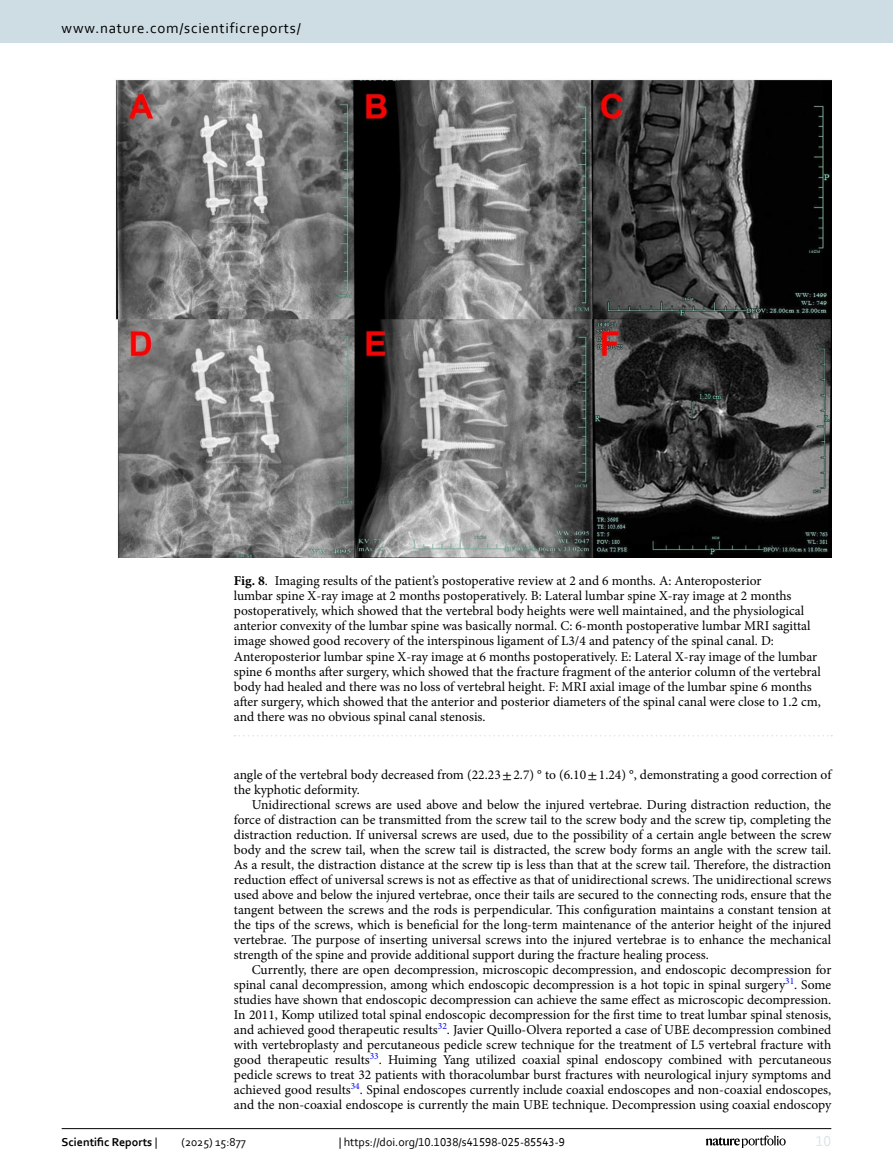
<style>
.page{position:relative;width:893px;height:1174px;background:#fff}
.page>*{position:absolute;margin:0;border:0;box-sizing:border-box;transform-origin:0 0}
.t1{font:15px "Corbel";letter-spacing:.05em;color:#000}
.t2{font:15px "Corbel";color:#d9e4eb}
.Body_Text_Indent{font:13.5px/15px "Minion Pro";color:#000;text-align:justify}
.Figure_Caption{font:13.5px/15px "Minion Pro";letter-spacing:-.005em;color:#000}
.t3{font:12px "Corbel";color:#000}
.t4{font:700 12px "Corbel";color:#000}
.s1{font-weight:700}
.s2{font-family:"STIX"}
.s3{font-weight:400}
</style>
<div class="page">
<img style="left:115px;top:79px;width:716px;height:478px">
<svg style="left:235px;top:735px;width:597px;height:1px"></svg>
<hr style="left:62px;top:1128px;width:769px;height:1px;background:#000">
<svg style="left:706px;top:1135px;width:80px;height:12px"></svg>
<div style="left:0;top:0;width:893px;height:43px;background:#cedde4"></div>
<p class="t1" style="left:62px;top:18px;width:241px">www.nature.com/scientificreports/</p>
<p class="Figure_Caption" style="left:234px;top:573px;width:589px"><span class="s1">Fig. 8</span>. Imaging results of the patient’s postoperative review at 2 and 6 months. A: Anteroposterior<br>lumbar spine X-ray image at 2 months postoperatively. B: Lateral lumbar spine X-ray image at 2 months postoperatively, which showed that the vertebral body heights were well maintained, and the physiological anterior convexity of the lumbar spine was basically normal. C: 6-month postoperative lumbar MRI sagittal image showed good recovery of the interspinous ligament of L3/4 and patency of the spinal canal. D:<br>Anteroposterior lumbar spine X-ray image at 6 months postoperatively. E: Lateral X-ray image of the lumbar spine 6 months after surgery, which showed that the fracture fragment of the anterior column of the vertebral body had healed and there was no loss of vertebral height. F: MRI axial image of the lumbar spine 6 months after surgery, which showed that the anterior and posterior diameters of the spinal canal were close to 1.2 cm, and there was no obvious spinal canal stenosis.</p>
<p class="Body_Text_Indent" style="left:234px;top:767px;width:599px">angle of the vertebral body decreased from (22.23<span class="s2">±</span>2.7) ° to (6.10<span class="s2">±</span>1.24) °, demonstrating a good correction of the kyphotic deformity.</p>
<p class="Body_Text_Indent" style="left:234px;top:797px;width:599px;text-indent:18px">Unidirectional screws are used above and below the injured vertebrae. During distraction reduction, the force of distraction can be transmitted from the screw tail to the screw body and the screw tip, completing the distraction reduction. If universal screws are used, due to the possibility of a certain angle between the screw body and the screw tail, when the screw tail is distracted, the screw body forms an angle with the screw tail.<br>As a result, the distraction distance at the screw tip is less than that at the screw tail. Therefore, the distraction reduction effect of universal screws is not as effective as that of unidirectional screws. The unidirectional screws used above and below the injured vertebrae, once their tails are secured to the connecting rods, ensure that the tangent between the screws and the rods is perpendicular. This configuration maintains a constant tension at the tips of the screws, which is beneficial for the long-term maintenance of the anterior height of the injured vertebrae. The purpose of inserting universal screws into the injured vertebrae is to enhance the mechanical strength of the spine and provide additional support during the fracture healing process.</p>
<p class="Body_Text_Indent" style="left:234px;top:962px;width:599px;text-indent:18px">Currently, there are open decompression, microscopic decompression, and endoscopic decompression for spinal canal decompression, among which endoscopic decompression is a hot topic in spinal surgery<sup>31</sup>. Some studies have shown that endoscopic decompression can achieve the same effect as microscopic decompression.<br>In 2011, Komp utilized total spinal endoscopic decompression for the first time to treat lumbar spinal stenosis, and achieved good therapeutic results<sup>32</sup>. Javier Quillo-Olvera reported a case of UBE decompression combined with vertebroplasty and percutaneous pedicle screw technique for the treatment of L5 vertebral fracture with good therapeutic results<sup>33</sup>. Huiming Yang utilized coaxial spinal endoscopy combined with percutaneous pedicle screws to treat 32 patients with thoracolumbar burst fractures with neurological injury symptoms and achieved good results<sup>34</sup>. Spinal endoscopes currently include coaxial endoscopes and non-coaxial endoscopes, and the non-coaxial endoscope is currently the main UBE technique. Decompression using coaxial endoscopy</p>
<p class="t4" style="left:62px;top:1134px;width:97px">Scientific Reports <span class="s3">|</span></p>
<p class="t3" style="left:181px;top:1134px;width:66px">(2025) 15:877</p>
<p class="t3" style="left:339px;top:1134px;width:228px">| https://doi.org/10.1038/s41598-025-85543-9</p>
<p class="t2" style="left:816px;top:1132px;width:17px">10</p>
</div>
